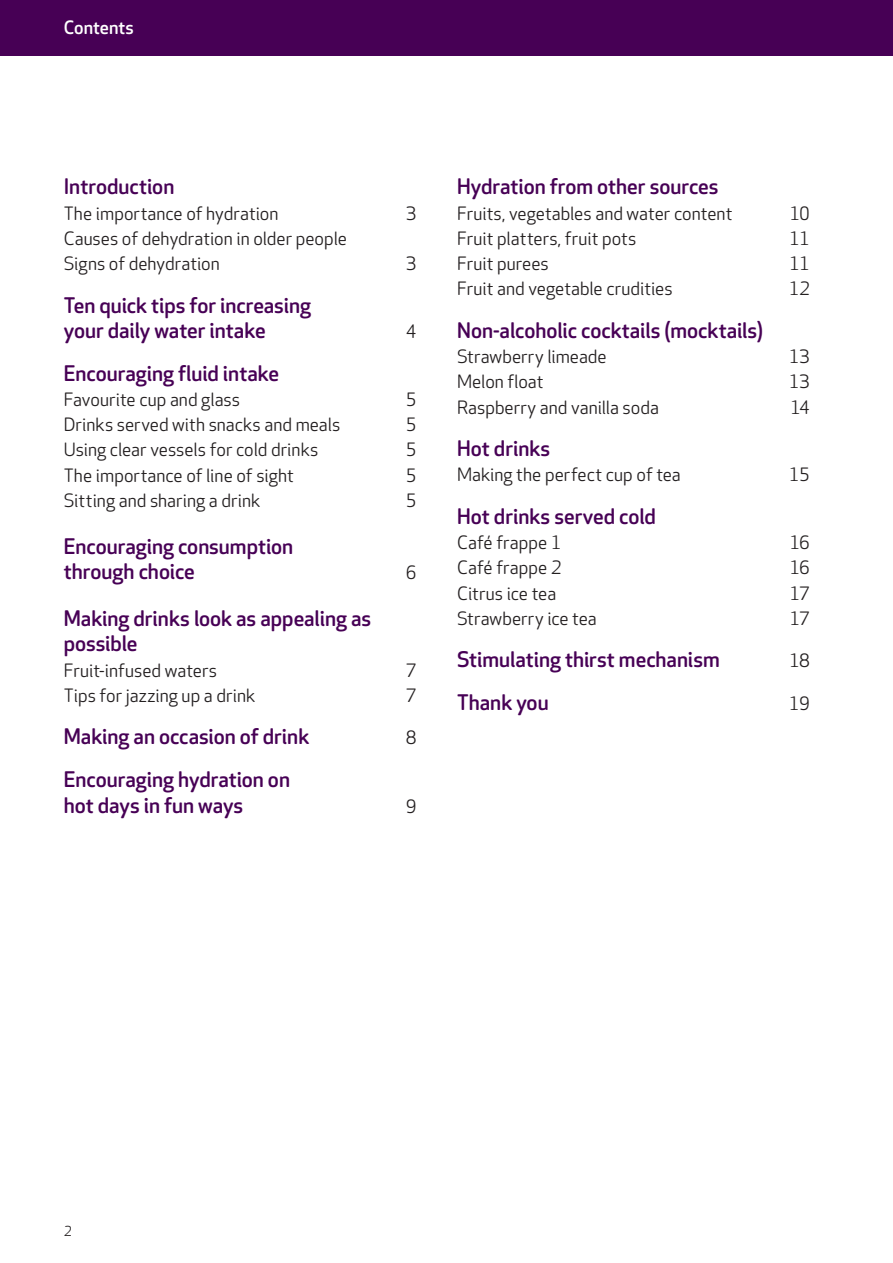
<style>
.page{position:relative;width:893px;height:1263px;background:#fff}
.page>*{position:absolute;margin:0;border:0;box-sizing:border-box;transform-origin:0 0}
.t1{font:500 21px/25.5px "Apex Rounded";color:#470055}
.t2{font:18px/25.2px "Apex Rounded";color:#231f20}
.t3{font:500 18px "Apex Rounded";color:#fff}
.t4{font:13.5px "Apex Rounded";color:#231f20}
</style>
<div class="page">
<div style="left:0;top:0;width:893px;height:55px;background:#470055"></div>
<p class="t3" style="left:64px;top:17px;width:72px">Contents</p>
<p class="t1" style="left:64px;top:175px;width:112px">Introduction</p>
<p class="t2" style="left:64px;top:201px;width:216px">The importance of hydration</p>
<p class="t2" style="left:406px;top:201px;width:12px">3</p>
<p class="t2" style="left:64px;top:226px;width:285px">Causes of dehydration in older people<br>Signs of dehydration</p>
<p class="t2" style="left:406px;top:252px;width:12px">3</p>
<p class="t1" style="left:64px;top:293px;width:249px">Ten quick tips for increasing your daily water intake</p>
<p class="t2" style="left:406px;top:320px;width:12px">4</p>
<p class="t1" style="left:64px;top:361px;width:217px">Encouraging fluid intake</p>
<p class="t2" style="left:64px;top:387px;width:178px">Favourite cup and glass</p>
<p class="t2" style="left:406px;top:387px;width:12px">5</p>
<p class="t2" style="left:64px;top:413px;width:278px">Drinks served with snacks and meals</p>
<p class="t2" style="left:406px;top:413px;width:12px">5</p>
<p class="t2" style="left:64px;top:438px;width:256px">Using clear vessels for cold drinks</p>
<p class="t2" style="left:406px;top:438px;width:12px">5</p>
<p class="t2" style="left:64px;top:463px;width:232px">The importance of line of sight</p>
<p class="t2" style="left:406px;top:463px;width:12px">5</p>
<p class="t2" style="left:64px;top:488px;width:198px">Sitting and sharing a drink</p>
<p class="t2" style="left:406px;top:488px;width:12px">5</p>
<p class="t1" style="left:64px;top:534px;width:231px">Encouraging consumption through choice</p>
<p class="t2" style="left:406px;top:561px;width:12px">6</p>
<p class="t1" style="left:64px;top:606px;width:309px">Making drinks look as appealing as possible</p>
<p class="t2" style="left:64px;top:658px;width:155px">Fruit-infused waters</p>
<p class="t2" style="left:406px;top:658px;width:12px">7</p>
<p class="t2" style="left:64px;top:683px;width:193px">Tips for jazzing up a drink</p>
<p class="t2" style="left:406px;top:683px;width:12px">7</p>
<p class="t1" style="left:64px;top:725px;width:247px">Making an occasion of drink</p>
<p class="t2" style="left:406px;top:726px;width:12px">8</p>
<p class="t1" style="left:64px;top:767px;width:228px">Encouraging hydration on hot days in fun ways</p>
<p class="t2" style="left:406px;top:794px;width:12px">9</p>
<p class="t1" style="left:457px;top:175px;width:263px">Hydration from other sources</p>
<p class="t2" style="left:457px;top:201px;width:277px">Fruits, vegetables and water content</p>
<p class="t2" style="left:789px;top:201px;width:22px">10</p>
<p class="t2" style="left:457px;top:226px;width:181px">Fruit platters, fruit pots</p>
<p class="t2" style="left:789px;top:226px;width:22px">11</p>
<p class="t2" style="left:457px;top:252px;width:93px">Fruit purees</p>
<p class="t2" style="left:789px;top:252px;width:22px">11</p>
<p class="t2" style="left:457px;top:277px;width:217px">Fruit and vegetable crudities</p>
<p class="t2" style="left:789px;top:277px;width:23px">12</p>
<p class="t1" style="left:457px;top:318px;width:307px">Non-alcoholic cocktails (mocktails)</p>
<p class="t2" style="left:457px;top:345px;width:151px">Strawberry limeade</p>
<p class="t2" style="left:789px;top:345px;width:23px">13</p>
<p class="t2" style="left:457px;top:370px;width:88px">Melon float</p>
<p class="t2" style="left:789px;top:370px;width:23px">13</p>
<p class="t2" style="left:457px;top:395px;width:203px">Raspberry and vanilla soda</p>
<p class="t2" style="left:790px;top:395px;width:21px">14</p>
<p class="t1" style="left:457px;top:436px;width:95px">Hot drinks</p>
<p class="t2" style="left:457px;top:463px;width:225px">Making the perfect cup of tea</p>
<p class="t2" style="left:789px;top:463px;width:23px">15</p>
<p class="t1" style="left:457px;top:504px;width:200px">Hot drinks served cold</p>
<p class="t2" style="left:457px;top:531px;width:106px">Café frappe 1</p>
<p class="t2" style="left:789px;top:531px;width:22px">16</p>
<p class="t2" style="left:457px;top:556px;width:106px">Café frappe 2</p>
<p class="t2" style="left:789px;top:556px;width:22px">16</p>
<p class="t2" style="left:457px;top:581px;width:101px">Citrus ice tea</p>
<p class="t2" style="left:789px;top:581px;width:22px">17</p>
<p class="t2" style="left:457px;top:606px;width:141px">Strawberry ice tea</p>
<p class="t2" style="left:789px;top:606px;width:22px">17</p>
<p class="t1" style="left:457px;top:648px;width:264px">Stimulating thirst mechanism</p>
<p class="t2" style="left:789px;top:649px;width:22px">18</p>
<p class="t1" style="left:457px;top:690px;width:93px">Thank you</p>
<p class="t2" style="left:789px;top:691px;width:23px">19</p>
<p class="t4" style="left:64px;top:1224px;width:10px">2</p>
</div>
